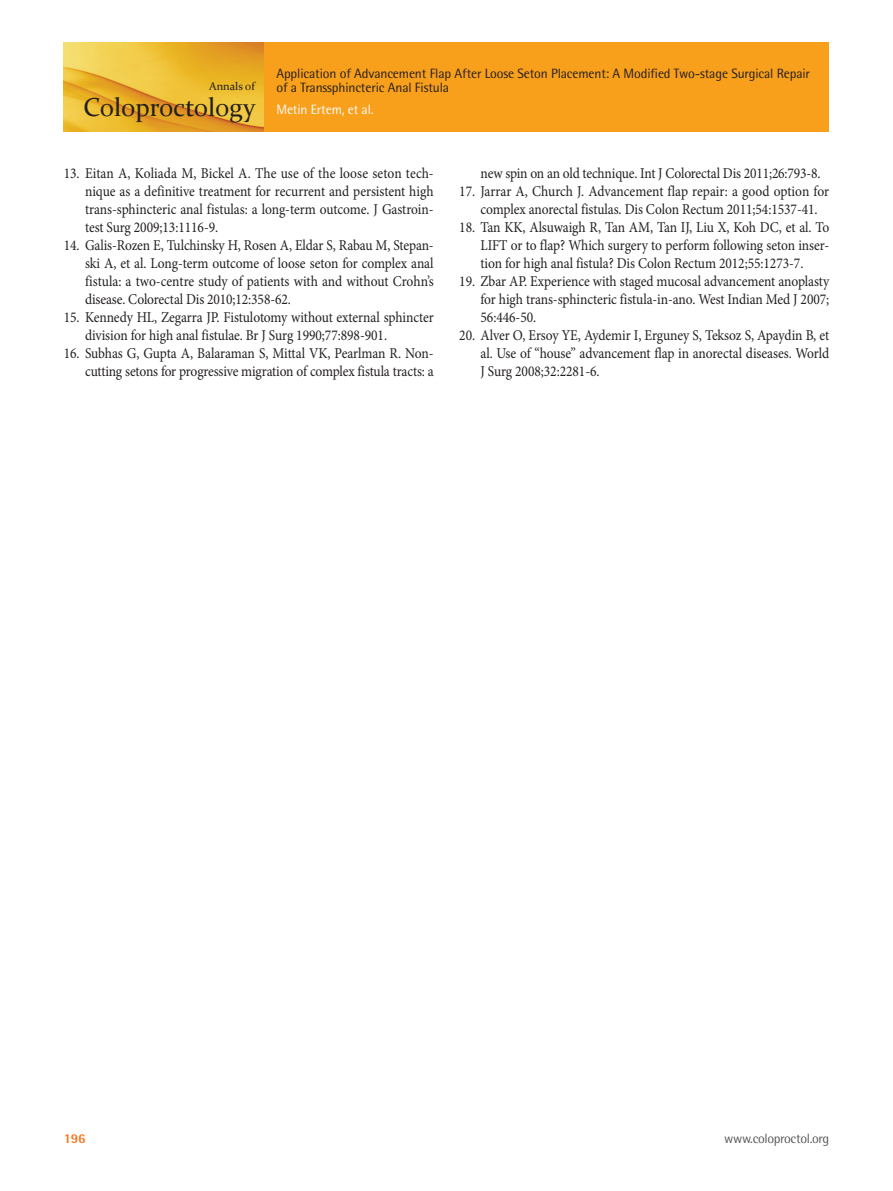
<style>
.page{position:relative;width:893px;height:1191px;background:#fff}
.page>*{position:absolute;margin:0;border:0;box-sizing:border-box;transform-origin:0 0}
.t1{font:25.95px "Constantia";color:#231f20}
.참고문헌2{font:15px/18px "Minion Pro";letter-spacing:-.005em;color:#231f20;text-align:justify;scale:.9 1}
.t2{font:13.5px/13.5px "Rotis Semi Sans Std";letter-spacing:-.01em;color:#231f20}
.t3{font:13.5px "Rotis Semi Sans Std";letter-spacing:-.025em;color:#57585a}
.t4{font:13.5px "Rotis Semi Sans Std";letter-spacing:-.01em;color:#fff}
.t5{font:800 13.5px "Rotis Semi Sans Std";color:#f47721}
.t6{font:11.25px "Constantia";color:#231f20}
</style>
<div class="page">
<div style="left:264px;top:43px;width:565px;height:89px;background:#f89f1c"></div>
<img style="left:64px;top:43px;width:200px;height:89px">
<p class="t6" style="left:209px;top:79px;width:47px">Annals of</p>
<h1 class="t1" style="left:83px;top:90px;width:174px">Coloproctology</h1>
<p class="t2" style="left:276px;top:67px;width:535px">Application of Advancement Flap After Loose Seton Placement: A Modified Two-stage Surgical Repair of a Transsphincteric Anal Fistula</p>
<p class="t4" style="left:276px;top:101px;width:99px">Metin Ertem, et al.</p>
<p class="참고문헌2" style="left:85px;top:164px;width:389px;text-indent:-21px">13. Eitan A, Koliada M, Bickel A. The use of the loose seton tech&shy;nique as a definitive treatment for recurrent and persistent high trans-sphincteric anal fistulas: a long-term outcome. J Gastroin&shy;test Surg 2009;13:1116-9.</p>
<p class="참고문헌2" style="left:85px;top:236px;width:389px;text-indent:-21px">14. Galis-Rozen E, Tulchinsky H, Rosen A, Eldar S, Rabau M, Stepan&shy;ski A, et al. Long-term outcome of loose seton for complex anal fistula: a two-centre study of patients with and without Crohn’s disease. Colorectal Dis 2010;12:358-62.</p>
<p class="참고문헌2" style="left:85px;top:308px;width:389px;text-indent:-21px">15. Kennedy HL, Zegarra JP. Fistulotomy without external sphincter division for high anal fistulae. Br J Surg 1990;77:898-901.</p>
<p class="참고문헌2" style="left:64px;top:344px;width:412px;text-align:right">16. Subhas G, Gupta A, Balaraman S, Mittal VK, Pearlman R. Non&shy;cutting setons for progressive migration of complex fistula tracts: a</p>
<p class="참고문헌2" style="left:480px;top:164px;width:379px">new spin on an old technique. Int J Colorectal Dis 2011;26:793-8.</p>
<p class="참고문헌2" style="left:480px;top:182px;width:389px;text-indent:-21px">17. Jarrar A, Church J. Advancement flap repair: a good option for complex anorectal fistulas. Dis Colon Rectum 2011;54:1537-41.</p>
<p class="참고문헌2" style="left:480px;top:218px;width:389px;text-indent:-21px">18. Tan KK, Alsuwaigh R, Tan AM, Tan IJ, Liu X, Koh DC, et al. To LIFT or to flap? Which surgery to perform following seton inser&shy;tion for high anal fistula? Dis Colon Rectum 2012;55:1273-7.</p>
<p class="참고문헌2" style="left:480px;top:272px;width:389px;text-indent:-21px">19. Zbar AP. Experience with staged mucosal advancement anoplasty for high trans-sphincteric fistula-in-ano. West Indian Med J 2007; 56:446-50.</p>
<p class="참고문헌2" style="left:480px;top:326px;width:389px;text-indent:-21px">20. Alver O, Ersoy YE, Aydemir I, Erguney S, Teksoz S, Apaydin B, et al. Use of “house” advancement flap in anorectal diseases. World J Surg 2008;32:2281-6.</p>
<p class="t5" style="left:64px;top:1129px;width:23px">196</p>
<p class="t3" style="left:724px;top:1130px;width:106px">www.coloproctol.org</p>
</div>
